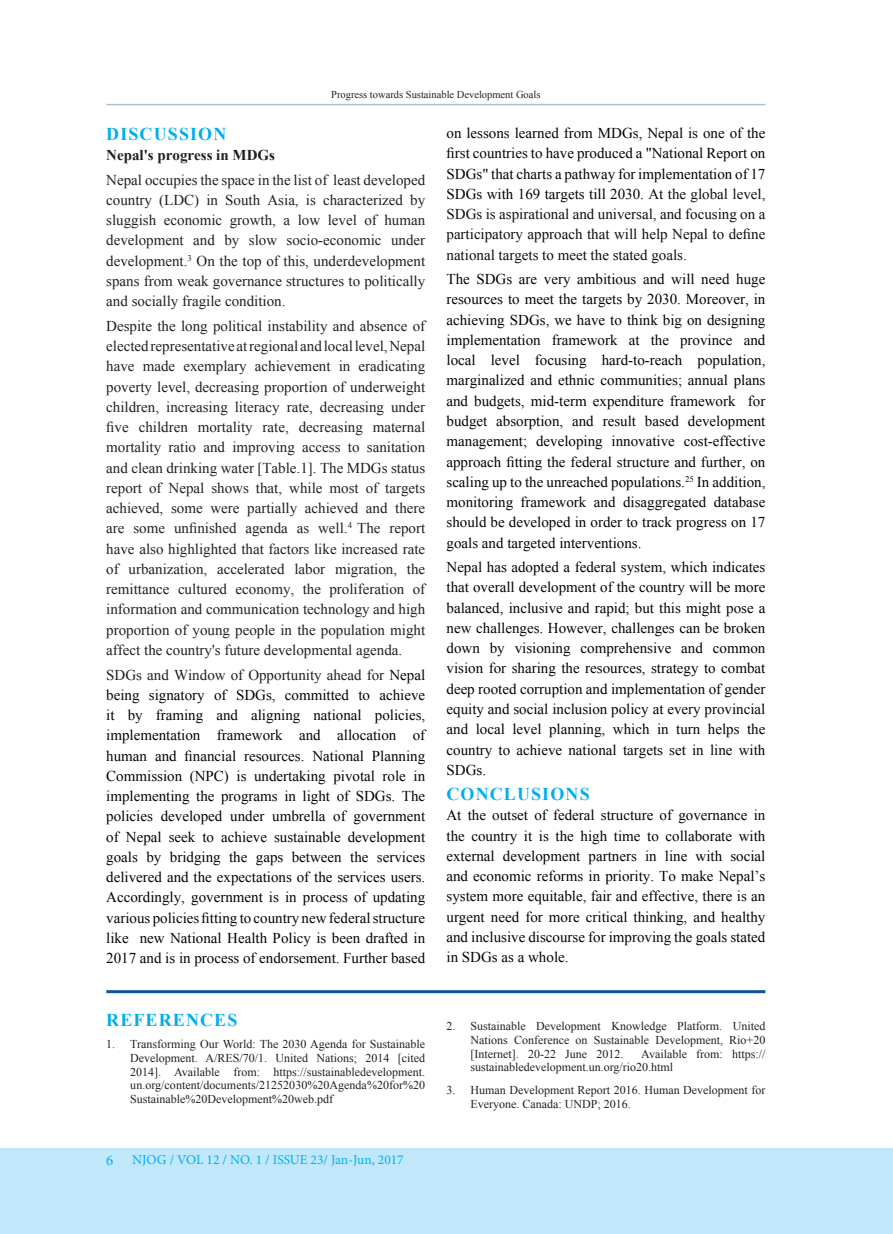
<style>
.page{position:relative;width:893px;height:1234px;background:#fff}
.page>*{position:absolute;margin:0;border:0;box-sizing:border-box;transform-origin:0 0}
.t1{font:700 18px "Times New Roman";letter-spacing:.06em;color:#00aeef}
.t2{font:15px/20.2px "Times New Roman";color:#040503;text-align:justify}
.t3{font:15px/20.2px "Times New Roman";color:#231f20;text-align:justify}
.t4{font:700 15px "Times New Roman";color:#231f20}
.t5{font:13.5px "Minion Pro";color:#00aeef}
.t6{font:12px/13.8px "Times New Roman";color:#231f20;text-align:justify}
.t7{font:10.5px "Times New Roman";color:#231f20}
.s1{color:#231f20}
.s2{font-size:15px}
.s3{color:#0e100e}
</style>
<div class="page">
<div style="left:0;top:1148px;width:893px;height:85px;background:#c1e8fa"></div>
<hr style="left:106px;top:104px;width:659px;height:1px;background:#aebed7">
<hr style="left:106px;top:989px;width:659px;height:3px;background:#0c53a2">
<p class="t7" style="left:331px;top:87px;width:211px">Progress towards Sustainable Development Goals</p>
<p class="t1" style="left:106px;top:121px;width:122px">DISCUSSION</p>
<p class="t4" style="left:106px;top:145px;width:170px">Nepal's progress in MDGs</p>
<p class="t3" style="left:106px;top:169px;width:320px">Nepal occupies the space in the list of least developed country (LDC) in South Asia, is characterized by sluggish economic growth, a low level of human development and by slow socio-economic under development.<sup>3</sup> On the top of this, underdevelopment spans from weak governance structures to politically and socially fragile condition.</p>
<p class="t3" style="left:106px;top:315px;width:320px">Despite the long political instability and absence of elected representative at regional and local level, Nepal have made exemplary achievement in eradicating poverty level, decreasing proportion of underweight children, increasing literacy rate, decreasing under five children mortality rate, decreasing maternal mortality ratio and improving access to sanitation and clean drinking water [Table.1]. The MDGs status report of Nepal shows that, while most of targets achieved, some were partially achieved and there are some unfinished agenda as well.<sup>4</sup> The report have also highlighted that factors like increased rate of urbanization, accelerated labor migration, the remittance cultured economy, the proliferation of information and communication technology and high proportion of young people in the population might affect the country's future developmental agenda.</p>
<p class="t2" style="left:106px;top:664px;width:320px"><span class="s1">SDGs and Window of Opportunity ahead for</span> Nepal being signatory of SDGs, committed to achieve it by framing and aligning national policies, implementation framework and allocation of human and financial resources. National Planning Commission (NPC) is undertaking pivotal role in implementing the programs in light of SDGs. The policies developed under umbrella of government of Nepal seek to achieve sustainable development goals by bridging the gaps between the services delivered and the expectations of the services users.<br>Accordingly, government is in process of updating various policies fitting to country new federal structure like new National Health Policy is been drafted in 2017 and is in process of endorsement. Further based</p>
<p class="t1" style="left:106px;top:1006px;width:133px">REFERENCES</p>
<p class="t6" style="left:130px;top:1036px;width:296px;text-indent:-24px">1. Transforming Our World: The 2030 Agenda for Sustainable Development. A/RES/70/1. United Nations; 2014 [cited 2014]. Available from: https://sustainabledevelopment. un.org/content/documents/21252030%20Agenda%20for%20<br>Sustainable%20Development%20web.pdf</p>
<p class="t5" style="left:106px;top:1150px;width:299px"><span class="s2">6</span> NJOG / VOL 12 / NO. 1 / ISSUE 23/ Jan-Jun, 2017</p>
<p class="t2" style="left:446px;top:123px;width:320px">on lessons learned from MDGs, Nepal is one of the first countries to have produced a "National Report on SDGs" that charts a pathway for implementation of 17<br>SDGs with 169 targets till 2030. <span class="s3">At the global level, SDGs is aspirational and universal, and focusing on a participatory approach that will help Nepal to define national targets to meet the stated goals.</span></p>
<p class="t2" style="left:446px;top:269px;width:320px">The SDGs are very ambitious and will need huge resources to meet the targets by 2030. Moreover, in achieving SDGs, we have to think big on designing implementation framework at the province and local level focusing hard-to-reach population, marginalized and ethnic communities; annual plans and budgets, mid-term expenditure framework for budget absorption, and result based development management; developing innovative cost-effective approach fitting the federal structure and further, on scaling up to the unreached populations.<sup>25</sup> In addition, monitoring framework and disaggregated database should be developed in order to track progress on 17 goals and targeted interventions.</p>
<p class="t2" style="left:446px;top:556px;width:320px">Nepal has adopted a federal system, which indicates that overall development of the country will be more balanced, inclusive and rapid; but this might pose a new challenges. However, challenges can be broken down by visioning comprehensive and common vision for sharing the resources, strategy to combat deep rooted corruption and implementation of gender equity and social inclusion policy at every provincial and local level planning, which in turn helps the country to achieve national targets set in line with SDGs.</p>
<p class="t1" style="left:446px;top:781px;width:145px">CONCLUSIONS</p>
<p class="t2" style="left:446px;top:804px;width:320px">At the outset of federal structure of governance in the country it is the high time to collaborate with external development partners in line with social and economic reforms in priority. To make Nepal’s system more equitable, fair and effective, there is an urgent need for more critical thinking, and healthy and inclusive discourse for improving the goals stated in SDGs as a whole.</p>
<p class="t6" style="left:470px;top:1018px;width:296px;text-indent:-24px">2. Sustainable Development Knowledge Platform. United Nations Conference on Sustainable Development, Rio+20 [Internet]. 20-22 June 2012.</p>
<p class="t6" style="left:470px;top:1046px;width:296px;text-indent:171px">Available from: https:// sustainabledevelopment.un.org/rio20.html</p>
<p class="t6" style="left:470px;top:1082px;width:296px;text-indent:-24px">3. Human Development Report 2016. Human Development for<br>Everyone. Canada: UNDP; 2016.</p>
</div>
